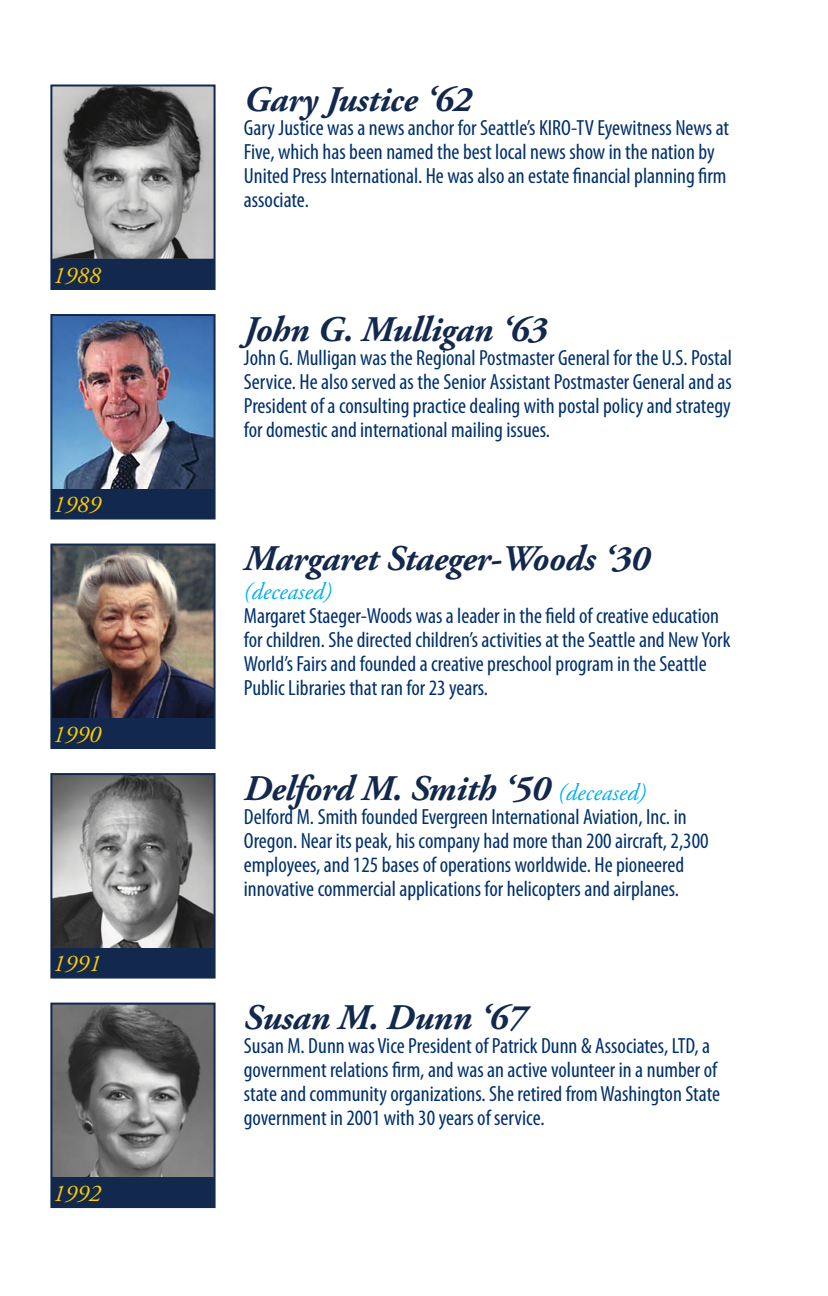
<style>
.page{position:relative;width:828px;height:1296px;background:#fff}
.page>*{position:absolute;margin:0;border:0;box-sizing:border-box;transform-origin:0 0}
.t1{font:italic 700 36px "Adobe Garamond Pro";letter-spacing:-.01em;color:#12284c}
.t2{font:italic 24px "Adobe Garamond Pro";color:#fc0}
.t3{font:italic 24px "Adobe Garamond Pro";color:#00aeef}
.dates{font:condensed 22px/24px "Myriad Pro";color:#00306d}
.s1{font-weight:400;font-size:24px;color:#00aeef}
</style>
<div class="page">
<img style="left:53px;top:87px;width:160px;height:172px">
<div style="left:50px;top:84px;width:166px;height:206px;border:2px solid #12284c"></div>
<div style="left:52px;top:259px;width:162px;height:30px;background:#12284c"></div>
<img style="left:53px;top:547px;width:160px;height:171px">
<div style="left:50px;top:544px;width:166px;height:205px;border:2px solid #12284c"></div>
<div style="left:52px;top:718px;width:162px;height:30px;background:#12284c"></div>
<img style="left:53px;top:317px;width:160px;height:172px">
<div style="left:50px;top:314px;width:166px;height:206px;border:2px solid #12284c"></div>
<div style="left:52px;top:489px;width:162px;height:29px;background:#12284c"></div>
<img style="left:53px;top:776px;width:160px;height:172px">
<div style="left:50px;top:773px;width:166px;height:206px;border:2px solid #12284c"></div>
<div style="left:52px;top:948px;width:162px;height:29px;background:#12284c"></div>
<img style="left:53px;top:1006px;width:160px;height:171px">
<div style="left:50px;top:1003px;width:166px;height:205px;border:2px solid #12284c"></div>
<div style="left:52px;top:1177px;width:162px;height:30px;background:#12284c"></div>
<p class="t2" style="left:53px;top:261px;width:50px">1988</p>
<p class="t2" style="left:53px;top:490px;width:50px">1989</p>
<p class="t2" style="left:53px;top:720px;width:50px">1990</p>
<p class="t2" style="left:53px;top:949px;width:50px">1991</p>
<p class="t2" style="left:53px;top:1179px;width:50px">1992</p>
<p class="t1" style="left:244px;top:79px;width:229px">Gary Justice ‘62</p>
<p class="dates" style="left:244px;top:116px;width:487px">Gary Justice was a news anchor for Seattle’s KIRO-TV Eyewitness News at Five, which has been named the best local news show in the nation by United Press International. He was also an estate financial planning firm associate.</p>
<p class="t1" style="left:244px;top:308px;width:305px">John G. Mulligan ‘63</p>
<p class="dates" style="left:244px;top:345px;width:490px;text-align:justify">John G. Mulligan was the Regional Postmaster General for the U.S. Postal Service. He also served as the Senior Assistant Postmaster General and as President of a consulting practice dealing with postal policy and strategy for domestic and international mailing issues.</p>
<p class="t1" style="left:244px;top:538px;width:407px">Margaret Staeger-Woods ‘30</p>
<p class="t3" style="left:244px;top:577px;width:90px">(deceased)</p>
<p class="dates" style="left:244px;top:603px;width:488px">Margaret Staeger-Woods was a leader in the field of creative education for children. She directed children’s activities at the Seattle and New York World’s Fairs and founded a creative preschool program in the Seattle Public Libraries that ran for 23 years.</p>
<p class="t1" style="left:244px;top:767px;width:404px">Delford M. Smith ‘50 <span class="s1">(deceased)</span></p>
<p class="dates" style="left:244px;top:804px;width:466px">Delford M. Smith founded Evergreen International Aviation, Inc. in Oregon. Near its peak, his company had more than 200 aircraft, 2,300 employees, and 125 bases of operations worldwide. He pioneered innovative commercial applications for helicopters and airplanes.</p>
<p class="t1" style="left:244px;top:997px;width:284px">Susan M. Dunn ‘67</p>
<p class="dates" style="left:244px;top:1034px;width:478px">Susan M. Dunn was Vice President of Patrick Dunn &amp; Associates, LTD, a government relations firm, and was an active volunteer in a number of state and community organizations. She retired from Washington State government in 2001 with 30 years of service.</p>
</div>
